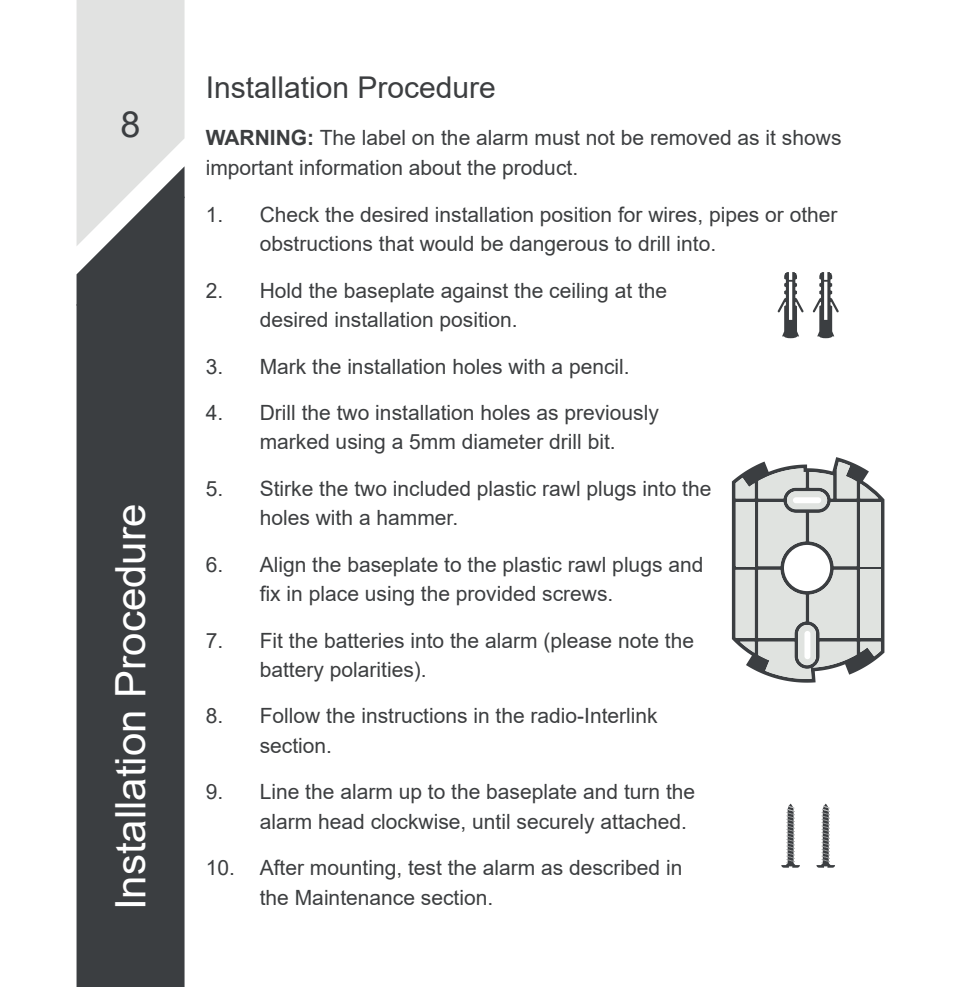
<style>
.page{position:relative;width:961px;height:987px;background:#fff}
.page>*{position:absolute;margin:0;border:0;box-sizing:border-box;transform-origin:0 0}
.t1{font:42px "Arial";color:#fff}
.t2{font:36px "Arial";color:#3b3e41}
.t3{font:30px "Arial";color:#3c3e40}
.t4{font:21px/29.4px "Arial";color:#3c3e40}
.s1{font-weight:700}
</style>
<div class="page">
<svg style="left:77px;top:0;width:108px;height:196px;background:#dfe0df"></svg>
<div style="left:77px;top:196px;width:108px;height:790px;background:#3b3e41"></div>
<svg style="left:781px;top:803px;width:19px;height:64px"></svg>
<svg style="left:816px;top:803px;width:19px;height:64px"></svg>
<svg style="left:732px;top:457px;width:152px;height:225px"></svg>
<svg style="left:813px;top:272px;width:26px;height:66px"></svg>
<svg style="left:777px;top:272px;width:27px;height:66px"></svg>
<h2 class="t2" style="left:121px;top:99px;width:22px">8</h2>
<h1 class="t1" style="left:102px;top:910px;width:408px;rotate:-90deg">Installation Procedure</h1>
<h3 class="t3" style="left:206px;top:67px;width:292px">Installation Procedure</h3>
<p class="t4" style="left:206px;top:123px;width:637px"><span class="s1">WARNING:</span> The label on the alarm must not be removed as it shows important information about the product.</p>
<p class="t4" style="left:260px;top:200px;width:579px;text-indent:-54px">1. Check the desired installation position for wires, pipes or other obstructions that would be dangerous to drill into.</p>
<p class="t4" style="left:260px;top:275px;width:409px;text-indent:-54px">2. Hold the baseplate against the ceiling at the desired installation position.</p>
<p class="t4" style="left:206px;top:351px;width:425px">3. Mark the installation holes with a pencil.</p>
<p class="t4" style="left:206px;top:398px;width:455px;text-align:center">4. Drill the two installation holes as previously marked using a 5mm diameter drill bit.</p>
<p class="t4" style="left:260px;top:473px;width:453px;text-indent:-54px">5. Stirke the two included plastic rawl plugs into the holes with a hammer.</p>
<p class="t4" style="left:260px;top:549px;width:445px;text-indent:-54px">6. Align the baseplate to the plastic rawl plugs and fix in place using the provided screws.</p>
<p class="t4" style="left:260px;top:625px;width:436px;text-indent:-54px">7. Fit the batteries into the alarm (please note the battery polarities).</p>
<p class="t4" style="left:260px;top:701px;width:399px;text-indent:-54px">8. Follow the instructions in the radio-Interlink section.</p>
<p class="t4" style="left:260px;top:777px;width:437px;text-indent:-54px">9. Line the alarm up to the baseplate and turn the alarm head clockwise, until securely attached.</p>
<p class="t4" style="left:260px;top:852px;width:424px;text-indent:-54px">10. After mounting, test the alarm as described in the Maintenance section.</p>
</div>
